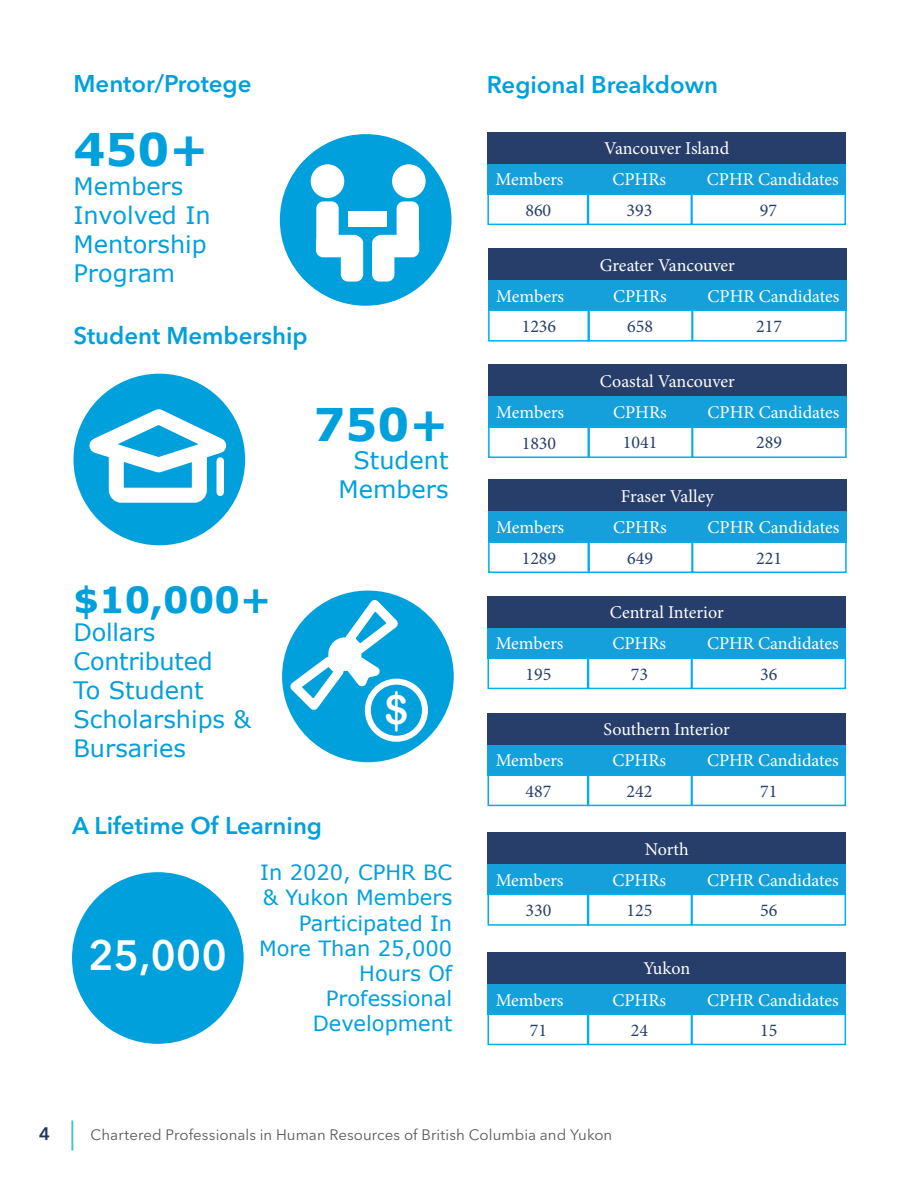
<style>
.page{position:relative;width:918px;height:1188px;background:#fff}
.page>*{position:absolute;margin:0;border:0;box-sizing:border-box;transform-origin:0 0}
.t1{font:700 45px "Verdana";color:#00a0dd}
.t2{font:600 42px "Avenir Next LT Pro";color:#fff}
.t3{font:40.5px "Arial Rounded MT Bold";color:#fff}
.t4{font:700 36px "Verdana";color:#00a0dd}
.t5{font:24px/28.8px "Verdana";color:#00a0dd}
.t6{font:600 24px "Avenir Next LT Pro";color:#00a0dd}
.t7{font:21px/25.2px "Verdana";color:#00a0dd;text-align:right}
.t8{font:18px "Minion Pro";color:#fff}
.t9{font:18px "Minion Pro";color:#273e6b}
.t10{font:15px "Avenir Next LT Pro";letter-spacing:.005em;color:#58595b}
.s1{font-weight:600;font-size:18px;color:#1e355e}
.s2{font-size:30px;color:#39c1cd}
</style>
<div class="page">
<div style="left:487px;top:163px;width:359px;height:32px;background:#16a0db"></div>
<div style="left:487px;top:132px;width:359px;height:31px;background:#273e6b"></div>
<div style="left:487px;top:193px;width:102px;height:32px;border:2px solid #00aeef"></div>
<div style="left:587px;top:193px;width:105px;height:32px;border:2px solid #00aeef"></div>
<div style="left:691px;top:193px;width:155px;height:32px;border:2px solid #00aeef"></div>
<div style="left:280px;top:134px;width:172px;height:172px;background:#00a0dd;border-radius:50%"></div>
<div style="left:74px;top:374px;width:171px;height:171px;background:#00a0dd;border-radius:50%"></div>
<div style="left:282px;top:591px;width:172px;height:171px;background:#00a0dd;border-radius:50%"></div>
<div style="left:72px;top:872px;width:172px;height:172px;background:#00a0dd;border-radius:50%"></div>
<div style="left:316px;top:201px;width:23px;height:46px;background:#fff;border-radius:7px"></div>
<div style="left:311px;top:164px;width:33px;height:34px;background:#fff;border-radius:50%"></div>
<div style="left:316px;top:235px;width:45px;height:22px;background:#fff;border-radius:7px"></div>
<div style="left:341px;top:236px;width:22px;height:46px;background:#fff;border-radius:7px"></div>
<div style="left:392px;top:164px;width:34px;height:34px;background:#fff;border-radius:50%"></div>
<div style="left:348px;top:211px;width:38px;height:15px;background:#fff"></div>
<div style="left:397px;top:201px;width:22px;height:46px;background:#fff;border-radius:7px"></div>
<div style="left:374px;top:235px;width:45px;height:22px;background:#fff;border-radius:7px"></div>
<div style="left:372px;top:236px;width:22px;height:46px;background:#fff;border-radius:7px"></div>
<div style="left:109px;top:443px;width:98px;height:60px;border:15px solid #fff;border-radius:5px"></div>
<svg style="left:77px;top:400px;width:169px;height:81px"></svg>
<div style="left:217px;top:461px;width:7px;height:31px;background:#fff"></div>
<svg style="left:282px;top:592px;width:125px;height:127px"></svg>
<div style="left:365px;top:679px;width:63px;height:63px;border:6px solid #fff;border-radius:50%"></div>
<div style="left:488px;top:627px;width:358px;height:32px;background:#16a0db"></div>
<div style="left:488px;top:596px;width:358px;height:31px;background:#273e6b"></div>
<div style="left:488px;top:657px;width:101px;height:32px;border:2px solid #00aeef"></div>
<div style="left:587px;top:657px;width:105px;height:32px;border:2px solid #00aeef"></div>
<div style="left:691px;top:657px;width:155px;height:32px;border:2px solid #00aeef"></div>
<div style="left:488px;top:744px;width:358px;height:32px;background:#16a0db"></div>
<div style="left:488px;top:713px;width:358px;height:31px;background:#273e6b"></div>
<div style="left:488px;top:774px;width:101px;height:32px;border:2px solid #00aeef"></div>
<div style="left:587px;top:774px;width:105px;height:32px;border:2px solid #00aeef"></div>
<div style="left:691px;top:774px;width:155px;height:32px;border:2px solid #00aeef"></div>
<div style="left:488px;top:864px;width:358px;height:31px;background:#16a0db"></div>
<div style="left:488px;top:832px;width:358px;height:32px;background:#273e6b"></div>
<div style="left:488px;top:894px;width:101px;height:32px;border:2px solid #00aeef"></div>
<div style="left:587px;top:894px;width:105px;height:32px;border:2px solid #00aeef"></div>
<div style="left:691px;top:894px;width:155px;height:32px;border:2px solid #00aeef"></div>
<div style="left:488px;top:983px;width:358px;height:32px;background:#16a0db"></div>
<div style="left:488px;top:952px;width:358px;height:31px;background:#273e6b"></div>
<div style="left:488px;top:1013px;width:101px;height:32px;border:2px solid #00aeef"></div>
<div style="left:587px;top:1013px;width:105px;height:32px;border:2px solid #00aeef"></div>
<div style="left:691px;top:1013px;width:155px;height:32px;border:2px solid #00aeef"></div>
<div style="left:488px;top:511px;width:359px;height:31px;background:#16a0db"></div>
<div style="left:488px;top:480px;width:359px;height:31px;background:#273e6b"></div>
<div style="left:488px;top:541px;width:102px;height:32px;border:2px solid #00aeef"></div>
<div style="left:588px;top:541px;width:105px;height:32px;border:2px solid #00aeef"></div>
<div style="left:692px;top:541px;width:155px;height:32px;border:2px solid #00aeef"></div>
<div style="left:488px;top:280px;width:359px;height:31px;background:#16a0db"></div>
<div style="left:488px;top:248px;width:359px;height:32px;background:#273e6b"></div>
<div style="left:488px;top:310px;width:102px;height:32px;border:2px solid #00aeef"></div>
<div style="left:588px;top:310px;width:105px;height:32px;border:2px solid #00aeef"></div>
<div style="left:692px;top:310px;width:155px;height:32px;border:2px solid #00aeef"></div>
<div style="left:488px;top:396px;width:359px;height:31px;background:#16a0db"></div>
<div style="left:488px;top:365px;width:359px;height:31px;background:#273e6b"></div>
<div style="left:488px;top:426px;width:102px;height:32px;border:2px solid #00aeef"></div>
<div style="left:588px;top:426px;width:105px;height:32px;border:2px solid #00aeef"></div>
<div style="left:692px;top:426px;width:155px;height:32px;border:2px solid #00aeef"></div>
<h3 class="t6" style="left:74px;top:69px;width:180px">Mentor/Protege</h3>
<h1 class="t1" style="left:74px;top:118px;width:137px">450+</h1>
<h3 class="t5" style="left:74px;top:172px;width:139px">Members<br>Involved In<br>Mentorship<br>Program</h3>
<h3 class="t6" style="left:74px;top:321px;width:236px">Student Membership</h3>
<h1 class="t1" style="left:314px;top:392px;width:136px">750+</h1>
<h3 class="t5" style="left:339px;top:446px;width:111px;text-align:right">Student<br>Members</h3>
<h3 class="t4" style="left:74px;top:574px;width:199px">$10,000+</h3>
<h3 class="t5" style="left:74px;top:618px;width:179px">Dollars<br>Contributed<br>To Student<br>Scholarships &amp;<br>Bursaries</h3>
<h3 class="t3" style="left:384px;top:685px;width:26px">$</h3>
<h3 class="t6" style="left:72px;top:811px;width:252px">A Lifetime Of Learning</h3>
<h2 class="t2" style="left:88px;top:929px;width:141px">25,000</h2>
<p class="t7" style="left:259px;top:860px;width:195px">In 2020, CPHR BC &amp; Yukon Members<br>Participated In<br>More Than 25,000<br>Hours Of<br>Professional<br>Development</p>
<h3 class="t6" style="left:487px;top:70px;width:233px">Regional Breakdown</h3>
<p class="t8" style="left:604px;top:136px;width:126px">Vancouver Island</p>
<p class="t8" style="left:496px;top:168px;width:69px">Members</p>
<p class="t8" style="left:613px;top:168px;width:55px">CPHRs</p>
<p class="t8" style="left:707px;top:168px;width:133px">CPHR Candidates</p>
<p class="t9" style="left:525px;top:198px;width:27px">860</p>
<p class="t9" style="left:627px;top:198px;width:27px">393</p>
<p class="t9" style="left:760px;top:198px;width:19px">97</p>
<p class="t8" style="left:600px;top:253px;width:137px">Greater Vancouver</p>
<p class="t8" style="left:496px;top:284px;width:69px">Members</p>
<p class="t8" style="left:613px;top:284px;width:55px">CPHRs</p>
<p class="t8" style="left:708px;top:284px;width:133px">CPHR Candidates</p>
<p class="t9" style="left:522px;top:314px;width:36px">1236</p>
<p class="t9" style="left:627px;top:314px;width:27px">658</p>
<p class="t9" style="left:756px;top:314px;width:27px">217</p>
<p class="t8" style="left:600px;top:369px;width:137px">Coastal Vancouver</p>
<p class="t8" style="left:496px;top:400px;width:69px">Members</p>
<p class="t8" style="left:613px;top:400px;width:55px">CPHRs</p>
<p class="t8" style="left:708px;top:400px;width:133px">CPHR Candidates</p>
<p class="t9" style="left:522px;top:431px;width:36px">1830</p>
<p class="t9" style="left:623px;top:431px;width:36px">1041</p>
<p class="t9" style="left:756px;top:431px;width:27px">289</p>
<p class="t8" style="left:621px;top:484px;width:95px">Fraser Valley</p>
<p class="t8" style="left:496px;top:516px;width:69px">Members</p>
<p class="t8" style="left:613px;top:516px;width:55px">CPHRs</p>
<p class="t8" style="left:708px;top:516px;width:133px">CPHR Candidates</p>
<p class="t9" style="left:522px;top:546px;width:36px">1289</p>
<p class="t9" style="left:627px;top:546px;width:27px">649</p>
<p class="t9" style="left:756px;top:546px;width:27px">221</p>
<p class="t8" style="left:610px;top:600px;width:115px">Central Interior</p>
<p class="t8" style="left:496px;top:632px;width:69px">Members</p>
<p class="t8" style="left:613px;top:632px;width:55px">CPHRs</p>
<p class="t8" style="left:707px;top:632px;width:133px">CPHR Candidates</p>
<p class="t9" style="left:525px;top:662px;width:27px">195</p>
<p class="t9" style="left:631px;top:662px;width:19px">73</p>
<p class="t9" style="left:760px;top:662px;width:19px">36</p>
<p class="t8" style="left:604px;top:717px;width:128px">Southern Interior</p>
<p class="t8" style="left:496px;top:749px;width:69px">Members</p>
<p class="t8" style="left:613px;top:749px;width:55px">CPHRs</p>
<p class="t8" style="left:707px;top:749px;width:133px">CPHR Candidates</p>
<p class="t9" style="left:525px;top:779px;width:27px">487</p>
<p class="t9" style="left:627px;top:779px;width:27px">242</p>
<p class="t9" style="left:760px;top:779px;width:19px">71</p>
<p class="t8" style="left:645px;top:837px;width:45px">North</p>
<p class="t8" style="left:496px;top:868px;width:69px">Members</p>
<p class="t8" style="left:613px;top:868px;width:55px">CPHRs</p>
<p class="t8" style="left:707px;top:868px;width:133px">CPHR Candidates</p>
<p class="t9" style="left:525px;top:898px;width:27px">330</p>
<p class="t9" style="left:627px;top:898px;width:27px">125</p>
<p class="t9" style="left:760px;top:898px;width:19px">56</p>
<p class="t8" style="left:643px;top:956px;width:48px">Yukon</p>
<p class="t8" style="left:496px;top:988px;width:69px">Members</p>
<p class="t8" style="left:613px;top:988px;width:55px">CPHRs</p>
<p class="t8" style="left:707px;top:988px;width:133px">CPHR Candidates</p>
<p class="t9" style="left:530px;top:1018px;width:19px">71</p>
<p class="t9" style="left:631px;top:1018px;width:19px">24</p>
<p class="t9" style="left:760px;top:1018px;width:19px">15</p>
<p class="t10" style="left:39px;top:1126px;width:575px"><span class="s1">4</span> <span class="s2">|</span> Chartered Professionals in Human Resources of British Columbia and Yukon</p>
</div>
